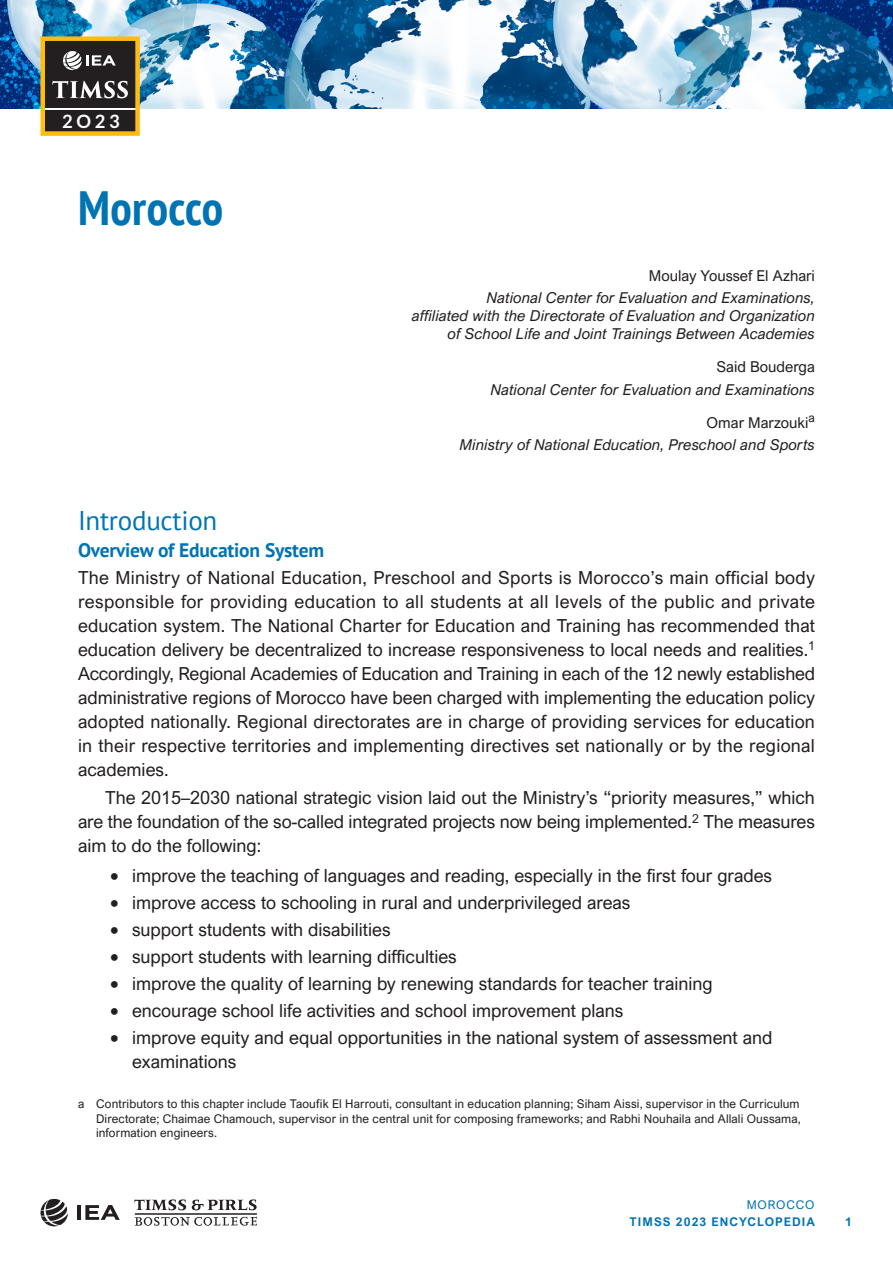
<style>
.page{position:relative;width:893px;height:1263px;background:#fff}
.page>*{position:absolute;margin:0;border:0;box-sizing:border-box;transform-origin:0 0}
.Chapter_title{font:700 condensed 48px "PT Sans";letter-spacing:.01em;color:#0073b2}
.Heading_1{font:27px "PT Sans";letter-spacing:-.01em;color:#0073b2}
.Heading_3_after_H1{font:700 19.5px "PT Sans";letter-spacing:-.01em;color:#0073b2}
.t1{font:700 18.3px "Lato";color:#fff}
.Body_First{font:18px/24px "Arial Nova";color:#231f20;text-align:justify}
.Body{font:18px/24px "Arial Nova";letter-spacing:-.005em;color:#231f20;text-align:justify}
.Body_Author_affiliation{font:italic 15px/18px "Arial Nova";letter-spacing:.01em;color:#231f20;text-align:right}
.Body_Author{font:15px "Arial Nova";color:#231f20}
.Body_Footnote{font:12px/14.4px "Arial Nova";letter-spacing:.01em;color:#231f20;text-align:justify}
.t2{font:700 12px "Arial Nova";letter-spacing:.09em;color:#0073b2}
.t3{font:12px "Arial Nova";letter-spacing:.07em;color:#0073b2}
.s1{font-family:"Minion Pro";font-size:25.5px}
</style>
<div class="page">
<img style="left:0;top:0;width:893px;height:108px">
<svg style="left:134px;top:1199px;width:52px;height:11px"></svg>
<svg style="left:192px;top:1199px;width:65px;height:11px"></svg>
<svg style="left:135px;top:1217px;width:122px;height:9px"></svg>
<hr style="left:135px;top:1214px;width:122px;height:1px;background:#231f20">
<svg style="left:40px;top:1199px;width:28px;height:27px"></svg>
<hr style="left:77px;top:1205px;width:4px;height:15px;background:#231f20">
<svg style="left:85px;top:1205px;width:35px;height:15px"></svg>
<div style="left:43px;top:110px;width:95px;height:22px;background:#231f20"></div>
<div style="left:43px;top:39px;width:95px;height:69px;background:#231f20"></div>
<svg style="left:52px;top:81px;width:76px;height:17px"></svg>
<svg style="left:63px;top:51px;width:53px;height:19px"></svg>
<div style="left:40px;top:36px;width:100px;height:100px;border:4px solid #febc11"></div>
<p class="t1" style="left:62px;top:111px;width:59px">2O23</p>
<p class="Chapter_title" style="left:78px;top:176px;width:147px">Morocco</p>
<p class="Body_Author" style="left:649px;top:267px;width:168px">Moulay Youssef El Azhari</p>
<p class="Body_Author_affiliation" style="left:412px;top:289px;width:404px">National Center for Evaluation and Examinations,<br>affiliated with the Directorate of Evaluation and Organization of School Life and Joint Trainings Between Academies</p>
<p class="Body_Author" style="left:716px;top:358px;width:100px">Said Bouderga</p>
<p class="Body_Author_affiliation" style="left:491px;top:380px;width:326px">National Center for Evaluation and Examinations</p>
<p class="Body_Author" style="left:707px;top:414px;width:110px">Omar Marzouki<sup>a</sup></p>
<p class="Body_Author_affiliation" style="left:460px;top:436px;width:357px">Ministry of National Education, Preschool and Sports</p>
<p class="Heading_1" style="left:78px;top:503px;width:141px">Introduction</p>
<p class="Heading_3_after_H1" style="left:78px;top:537px;width:248px">Overview of Education System</p>
<p class="Body_First" style="left:78px;top:565px;width:739px">The Ministry of National Education, Preschool and Sports is Morocco’s main official body responsible for providing education to all students at all levels of the public and private education system. The National Charter for Education and Training has recommended that education delivery be decentralized to increase responsiveness to local needs and realities.<sup>1<br></sup>Accordingly, Regional Academies of Education and Training in each of the 12 newly established administrative regions of Morocco have been charged with implementing the education policy adopted nationally. Regional directorates are in charge of providing services for education in their respective territories and implementing directives set nationally or by the regional academies.</p>
<p class="Body" style="left:78px;top:786px;width:738px;text-indent:27px">The 2015–2030 national strategic vision laid out the Ministry’s “priority measures,” which are the foundation of the so-called integrated projects now being implemented.<sup>2</sup> The measures aim to do the following:</p>
<p class="Body_First" style="left:109px;top:864px;width:664px"><span class="s1">•</span> improve the teaching of languages and reading, especially in the first four grades</p>
<p class="Body_First" style="left:109px;top:891px;width:522px"><span class="s1">•</span> improve access to schooling in rural and underprivileged areas</p>
<p class="Body_First" style="left:109px;top:918px;width:283px"><span class="s1">•</span> support students with disabilities</p>
<p class="Body_First" style="left:109px;top:945px;width:349px"><span class="s1">•</span> support students with learning difficulties</p>
<p class="Body_First" style="left:109px;top:972px;width:605px"><span class="s1">•</span> improve the quality of learning by renewing standards for teacher training</p>
<p class="Body_First" style="left:109px;top:999px;width:515px"><span class="s1">•</span> encourage school life activities and school improvement plans</p>
<p class="Body_First" style="left:132px;top:1026px;width:642px;text-indent:-22px"><span class="s1">•</span> improve equity and equal opportunities in the national system of assessment and examinations</p>
<p class="Body_Footnote" style="left:96px;top:1097px;width:706px;text-indent:-18px">a Contributors to this chapter include Taoufik El Harrouti, consultant in education planning; Siham Aissi, supervisor in the Curriculum Directorate; Chaimae Chamouch, supervisor in the central unit for composing frameworks; and Rabhi Nouhaila and Allali Oussama, information engineers.</p>
<p class="t3" style="left:747px;top:1198px;width:69px">MOROCCO</p>
<p class="t2" style="left:630px;top:1214px;width:187px">TIMSS 2023 ENCYCLOPEDIA</p>
<p class="t2" style="left:845px;top:1214px;width:8px">1</p>
</div>
